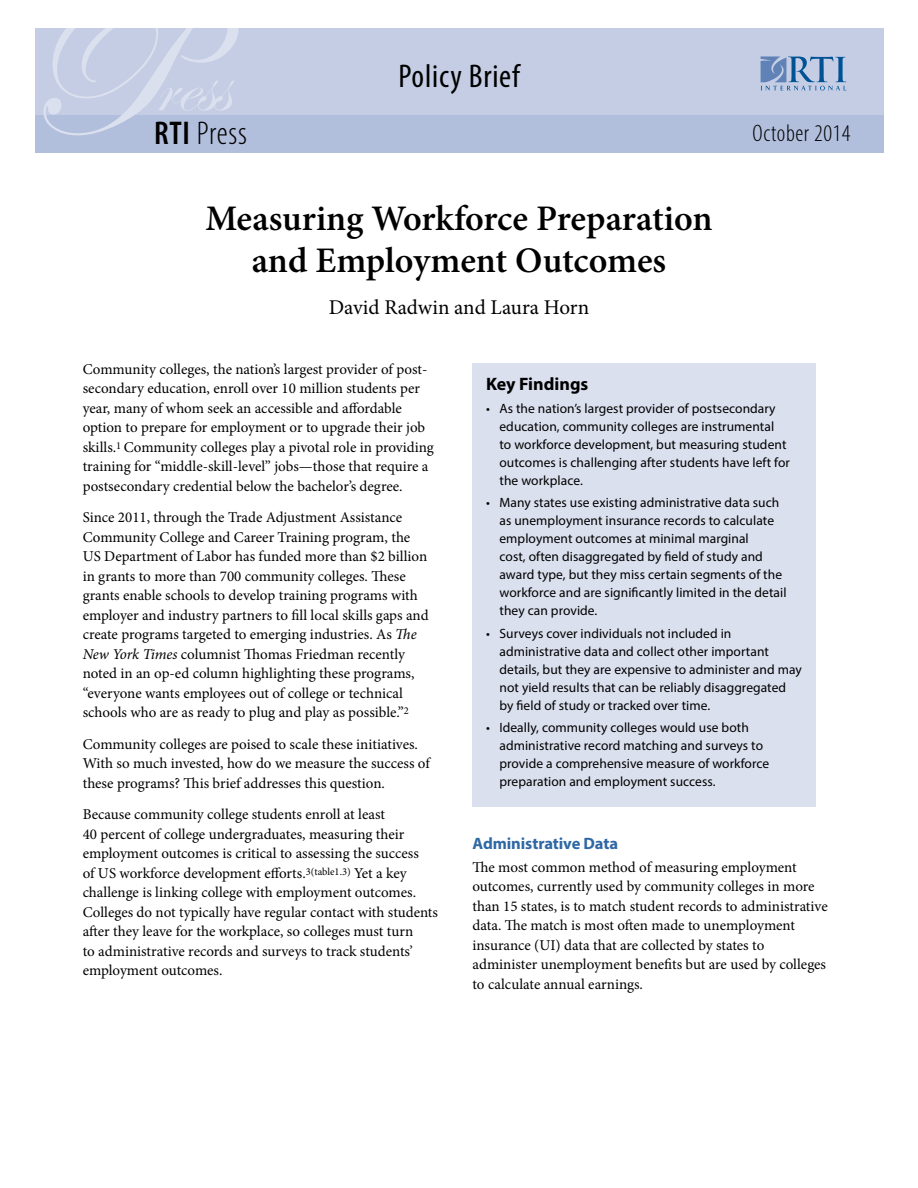
<style>
.page{position:relative;width:918px;height:1188px;background:#fff}
.page>*{position:absolute;margin:0;border:0;box-sizing:border-box;transform-origin:0 0}
.t1{font:600 36px/42px "Minion Pro";color:#000;text-align:center}
.t2{font:condensed 33px "Myriad Pro";letter-spacing:.025em;color:#000}
.t3{font:300 condensed 33px "Myriad Pro";letter-spacing:.02em;color:#000}
.t4{font:300 condensed 24px "Myriad Pro";letter-spacing:.025em;color:#000}
.t5{font:21px "Minion Pro";color:#000}
.t6{font:700 18px "Myriad Pro";color:#000}
.t7{font:700 16.5px "Myriad Pro";letter-spacing:-.005em;color:#2f68a4}
.t8{font:15px/19.5px "Minion Pro";color:#000}
.t9{font:13.5px/18px "Myriad Pro";letter-spacing:.005em;color:#000}
.s1{font-weight:600}
.s2{font-style:italic}
</style>
<div class="page">
<div style="left:35px;top:28px;width:849px;height:90px;background:#c4cde4"></div>
<div style="left:35px;top:115px;width:849px;height:38px;background:#b1bedc"></div>
<svg style="left:43px;top:28px;width:196px;height:107px"></svg>
<svg style="left:761px;top:56px;width:85px;height:35px"></svg>
<div style="left:472px;top:363px;width:344px;height:443px;background:#dbe0ee"></div>
<h2 class="t3" style="left:154px;top:113px;width:94px"><span class="s1">RTI</span> Press</h2>
<h2 class="t2" style="left:398px;top:56px;width:123px">Policy Brief</h2>
<h1 class="t1" style="left:205px;top:197px;width:509px">Measuring Workforce Preparation and Employment Outcomes</h1>
<h3 class="t5" style="left:329px;top:293px;width:262px">David Radwin and Laura Horn</h3>
<h3 class="t4" style="left:752px;top:119px;width:100px">October 2014</h3>
<p class="t8" style="left:83px;top:359px;width:353px">Community colleges, the nation’s largest provider of post&shy;secondary education, enroll over 10 million students per year, many of whom seek an accessible and affordable option to prepare for employment or to upgrade their job skills.<sup>1</sup> Community colleges play a pivotal role in providing training for “middle-skill-level” jobs—those that require a postsecondary credential below the bachelor’s degree.</p>
<p class="t8" style="left:83px;top:508px;width:347px">Since 2011, through the Trade Adjustment Assistance Community College and Career Training program, the US Department of Labor has funded more than $2 billion in grants to more than 700 community colleges. These grants enable schools to develop training programs with employer and industry partners to fill local skills gaps and create programs targeted to emerging industries. As <span class="s2">The New York Times</span> columnist Thomas Friedman recently noted in an op-ed column highlighting these programs, “everyone wants employees out of college or technical schools who are as ready to plug and play as possible.”<sup>2</sup></p>
<p class="t8" style="left:83px;top:734px;width:349px">Community colleges are poised to scale these initiatives.<br>With so much invested, how do we measure the success of these programs? This brief addresses this question.</p>
<p class="t8" style="left:83px;top:805px;width:357px">Because community college students enroll at least<br>40 percent of college undergraduates, measuring their employment outcomes is critical to assessing the success<br>of US workforce development efforts.<sup>3(table1.3)</sup> Yet a key challenge is linking college with employment outcomes.<br>Colleges do not typically have regular contact with students after they leave for the workplace, so colleges must turn<br>to administrative records and surveys to track students’ employment outcomes.</p>
<p class="t6" style="left:486px;top:372px;width:104px">Key Findings</p>
<p class="t9" style="left:500px;top:399px;width:292px;text-indent:-14px">• As the nation’s largest provider of postsecondary education, community colleges are instrumental<br>to workforce development, but measuring student outcomes is challenging after students have left for the workplace.</p>
<p class="t9" style="left:500px;top:493px;width:289px;text-indent:-14px">• Many states use existing administrative data such as unemployment insurance records to calculate employment outcomes at minimal marginal<br>cost, often disaggregated by field of study and award type, but they miss certain segments of the workforce and are significantly limited in the detail they can provide.</p>
<p class="t9" style="left:500px;top:624px;width:304px;text-indent:-14px">• Surveys cover individuals not included in administrative data and collect other important details, but they are expensive to administer and may not yield results that can be reliably disaggregated by field of study or tracked over time.</p>
<p class="t9" style="left:500px;top:718px;width:271px;text-indent:-14px">• Ideally, community colleges would use both administrative record matching and surveys to provide a comprehensive measure of workforce preparation and employment success.</p>
<p class="t7" style="left:472px;top:833px;width:147px">Administrative Data</p>
<p class="t8" style="left:472px;top:857px;width:357px">The most common method of measuring employment outcomes, currently used by community colleges in more than 15 states, is to match student records to administrative data. The match is most often made to unemployment insurance (UI) data that are collected by states to administer unemployment benefits but are used by colleges to calculate annual earnings.</p>
</div>
